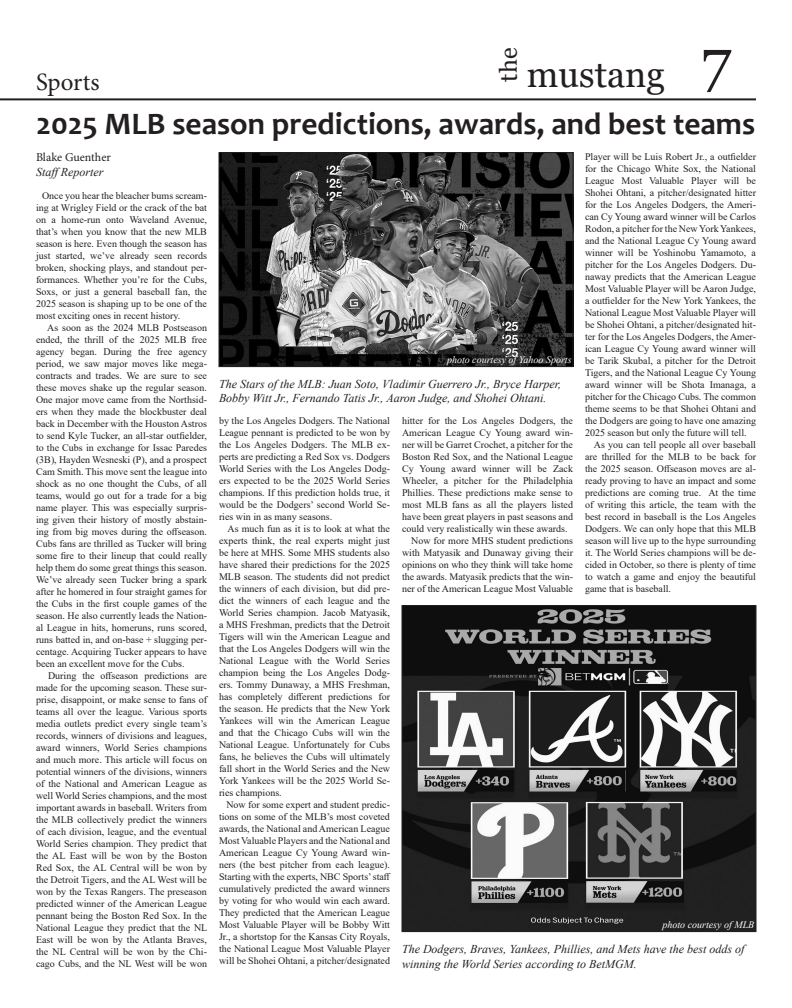
<style>
.page{position:relative;width:792px;height:1008px;background:#fff}
.page>*{position:absolute;margin:0;border:0;box-sizing:border-box;transform-origin:0 0}
.t1{font:60px "Georgia";color:#231f20}
.t2{font:36px "Georgia";color:#231f20}
.t3{font:700 31.4px "Candara";color:#231f20}
.t4{font:25px "Minion Pro";color:#231f20}
.t5{font:24px "Georgia";color:#231f20}
.t6{font:italic 12px/14.4px "Times New Roman";color:#231f20}
.t7{font:12px "Minion Pro";color:#231f20}
.t8{font:10px/12px "Times New Roman";color:#231f20;text-align:justify}
.t9{font:italic 10px "Times New Roman";color:#fff}
</style>
<div class="page">
<hr style="left:0;top:98px;width:756px;height:2px;background:#231f20">
<img style="left:221px;top:154px;width:350px;height:211px">
<div style="left:219px;top:152px;width:354px;height:215px;border:1px solid #231f20"></div>
<img style="left:404px;top:607px;width:350px;height:323px">
<div style="left:402px;top:605px;width:354px;height:327px;border:1px solid #231f20"></div>
<p class="t5" style="left:494px;top:82px;width:35px;rotate:-90deg">the</p>
<p class="t1" style="left:701px;top:24px;width:32px">7</p>
<p class="t3" style="left:36px;top:104px;width:721px">2025 MLB season predictions, awards, and best teams</p>
<p class="t2" style="left:527px;top:52px;width:140px">mustang</p>
<p class="t4" style="left:36px;top:65px;width:65px">Sports</p>
<p class="t7" style="left:36px;top:149px;width:76px">Blake Guenther</p>
<p class="t6" style="left:36px;top:164px;width:69px">StaffReporter</p>
<p class="t8" style="left:36px;top:189px;width:173px;text-indent:6px">Once you hear the bleacher bums scream&shy;ing at Wrigley Field or the crack of the bat on a home-run onto Waveland Avenue, that’s when you know that the new MLB season is here. Even though the season has just started, we’ve already seen records broken, shocking plays, and standout per&shy;formances. Whether you’re for the Cubs, Soxs, or just a general baseball fan, the 2025 season is shaping up to be one of the most exciting ones in recent history.</p>
<p class="t8" style="left:36px;top:321px;width:173px;text-indent:11px">As soon as the 2024 MLB Postseason ended, the thrill of the 2025 MLB free agency began. During the free agency period, we saw major moves like mega&shy;contracts and trades. We are sure to see these moves shake up the regular season.<br>One major move came from the Northsid&shy;ers when they made the blockbuster deal back in December with the Houston Astros to send Kyle Tucker, an all-star outfielder, to the Cubs in exchange for Issac Paredes (3B), Hayden Wesneski (P), and a prospect Cam Smith. This move sent the league into shock as no one thought the Cubs, of all teams, would go out for a trade for a big name player. This was especially surpris&shy;ing given their history of mostly abstain&shy;ing from big moves during the offseason.<br>Cubs fans are thrilled as Tucker will bring some fire to their lineup that could really help them do some great things this season.<br>We’ve already seen Tucker bring a spark after he homered in four straight games for the Cubs in the first couple games of the season. He also currently leads the Nation&shy;al League in hits, homeruns, runs scored, runs batted in, and on-base + slugging per&shy;centage. Acquiring Tucker appears to have been an excellent move for the Cubs.</p>
<p class="t8" style="left:36px;top:669px;width:173px;text-indent:12px">During the offseason predictions are made for the upcoming season. These sur&shy;prise, disappoint, or make sense to fans of teams all over the league. Various sports media outlets predict every single team’s records, winners of divisions and leagues, award winners, World Series champions and much more. This article will focus on potential winners of the divisions, winners of the National and American League as well World Series champions, and the most important awards in baseball. Writers from the MLB collectively predict the winners of each division, league, and the eventual World Series champion. They predict that the AL East will be won by the Boston Red Sox, the AL Central will be won by the Detroit Tigers, and the AL West will be won by the Texas Rangers. The preseason predicted winner of the American League pennant being the Boston Red Sox. In the National League they predict that the NL East will be won by the Atlanta Braves, the NL Central will be won by the Chi&shy;cago Cubs, and the NL West will be won</p>
<p class="t8" style="left:585px;top:150px;width:173px">Player will be Luis Robert Jr., a outfielder for the Chicago White Sox, the National League Most Valuable Player will be Shohei Ohtani, a pitcher/designated hitter for the Los Angeles Dodgers, the Ameri&shy;can Cy Young award winner will be Carlos Rodon, a pitcher for the New York Yankees, and the National League Cy Young award winner will be Yoshinobu Yamamoto, a pitcher for the Los Angeles Dodgers. Du&shy;naway predicts that the American League Most Valuable Player will be Aaron Judge, a outfielder for the New York Yankees, the National League Most Valuable Player will be Shohei Ohtani, a pitcher/designated hit&shy;ter for the Los Angeles Dodgers, the Amer&shy;ican League Cy Young award winner will be Tarik Skubal, a pitcher for the Detroit Tigers, and the National League Cy Young award winner will be Shota Imanaga, a pitcher for the Chicago Cubs. The common theme seems to be that Shohei Ohtani and the Dodgers are going to have one amazing 2025 season but only the future will tell.</p>
<p class="t8" style="left:585px;top:438px;width:173px;text-indent:9px">As you can tell people all over baseball are thrilled for the MLB to be back for the 2025 season. Offseason moves are al&shy;ready proving to have an impact and some predictions are coming true. At the time of writing this article, the team with the best record in baseball is the Los Angeles Dodgers. We can only hope that this MLB season will live up to the hype surrounding it. The World Series champions will be de&shy;cided in October, so there is plenty of time to watch a game and enjoy the beautiful game that is baseball.</p>
<p class="t9" style="left:447px;top:353px;width:126px">photo courtesy of Yahoo Sports</p>
<p class="t6" style="left:219px;top:376px;width:344px">The Stars of the MLB: Juan Soto, Vladimir Guerrero Jr., Bryce Harper,<br>Bobby Witt Jr., Fernando Tatis Jr., Aaron Judge, and Shohei Ohtani.</p>
<p class="t8" style="left:219px;top:414px;width:173px">by the Los Angeles Dodgers. The National League pennant is predicted to be won by the Los Angeles Dodgers. The MLB ex&shy;perts are predicting a Red Sox vs. Dodgers World Series with the Los Angeles Dodg&shy;ers expected to be the 2025 World Series champions. If this prediction holds true, it would be the Dodgers’ second World Se&shy;ries win in as many seasons.</p>
<p class="t8" style="left:219px;top:522px;width:173px;text-indent:9px">As much fun as it is to look at what the experts think, the real experts might just be here at MHS. Some MHS students also have shared their predictions for the 2025<br>MLB season. The students did not predict the winners of each division, but did pre&shy;dict the winners of each league and the World Series champion. Jacob Matyasik, a MHS Freshman, predicts that the Detroit Tigers will win the American League and that the Los Angeles Dodgers will win the National League with the World Series champion being the Los Angeles Dodg&shy;ers. Tommy Dunaway, a MHS Freshman, has completely different predictions for the season. He predicts that the New York Yankees will win the American League and that the Chicago Cubs will win the National League. Unfortunately for Cubs fans, he believes the Cubs will ultimately fall short in the World Series and the New York Yankees will be the 2025 World Se&shy;ries champions.</p>
<p class="t8" style="left:219px;top:798px;width:173px;text-indent:7px">Now for some expert and student predic&shy;tions on some of the MLB’s most coveted awards, the National and American League Most Valuable Players and the National and American League Cy Young Award win&shy;ners (the best pitcher from each league).<br>Starting with the experts, NBC Sports’ staff cumulatively predicted the award winners by voting for who would win each award.<br>They predicted that the American League Most Valuable Player will be Bobby Witt Jr., a shortstop for the Kansas City Royals, the National League Most Valuable Player will be Shohei Ohtani, a pitcher/designated</p>
<p class="t8" style="left:402px;top:414px;width:173px">hitter for the Los Angeles Dodgers, the American League Cy Young award win&shy;ner will be Garret Crochet, a pitcher for the Boston Red Sox, and the National League Cy Young award winner will be Zack Wheeler, a pitcher for the Philadelphia Phillies. These predictions make sense to most MLB fans as all the players listed have been great players in past seasons and could very realistically win these awards.</p>
<p class="t8" style="left:402px;top:534px;width:173px;text-indent:9px">Now for more MHS student predictions with Matyasik and Dunaway giving their opinions on who they think will take home the awards. Matyasik predicts that the win&shy;ner of the American League Most Valuable</p>
<p class="t9" style="left:662px;top:918px;width:93px">photo courtesy of MLB</p>
<p class="t6" style="left:402px;top:942px;width:344px">The Dodgers, Braves, Yankees, Phillies, and Mets have the best odds of winning the World Series according to BetMGM.</p>
</div>
